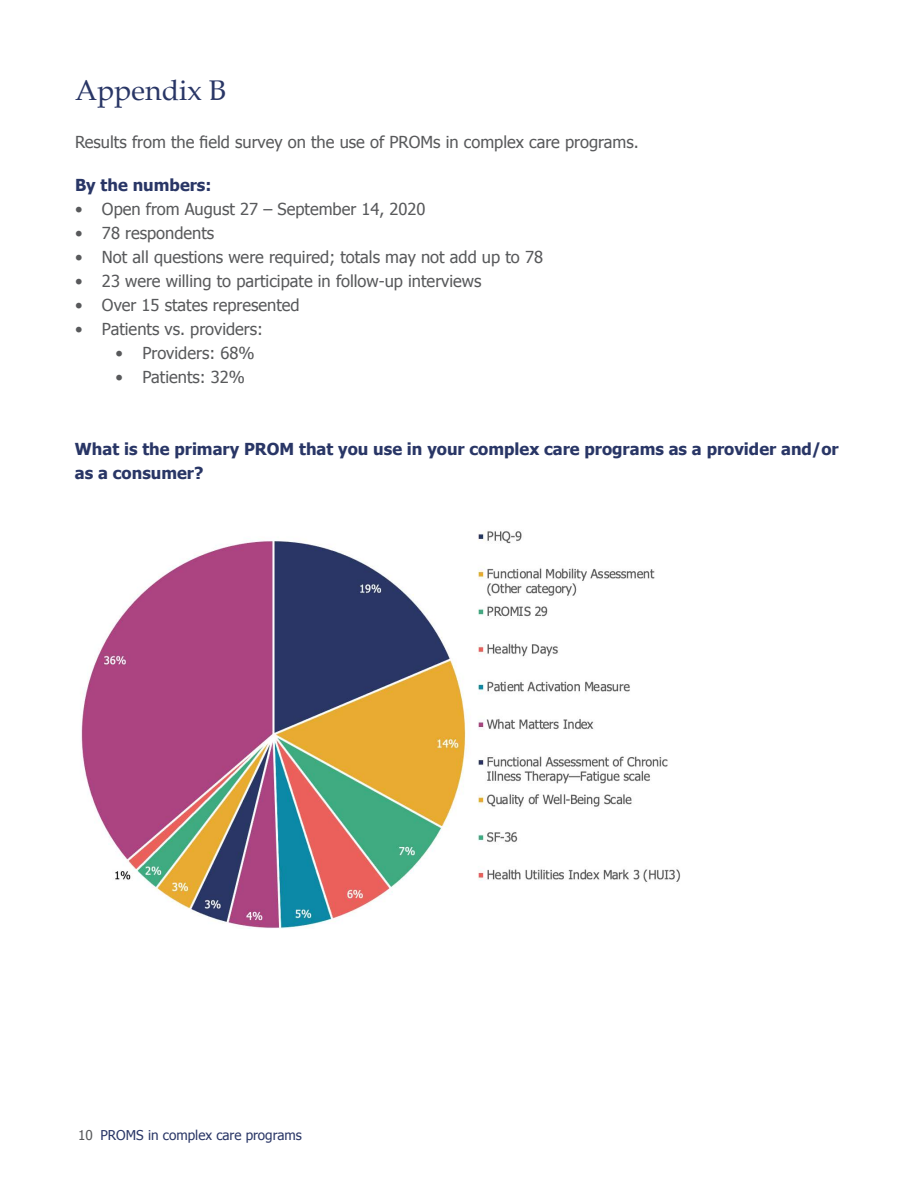
<style>
.page{position:relative;width:918px;height:1188px;background:#fff}
.page>*{position:absolute;margin:0;border:0;box-sizing:border-box;transform-origin:0 0}
.t1{font:28.5px "Palatino";color:#293666}
.t2{font:16.5px "Tahoma";color:#58595b}
.t3{font:700 16.5px/24px "Tahoma";color:#293666}
.t4{font:13.5px "Tahoma";color:#293666}
.s1{color:#58595b}
</style>
<div class="page">
<img style="left:81px;top:531px;width:600px;height:397px">
<h1 class="t1" style="left:75px;top:67px;width:153px">Appendix B</h1>
<p class="t2" style="left:75px;top:131px;width:565px">Results from the field survey on the use of PROMs in complex care programs.</p>
<p class="t3" style="left:75px;top:172px;width:138px">By the numbers:</p>
<p class="t2" style="left:75px;top:198px;width:352px">• Open from August 27 – September 14, 2020</p>
<p class="t2" style="left:75px;top:222px;width:141px">• 78 respondents</p>
<p class="t2" style="left:75px;top:246px;width:470px">• Not all questions were required; totals may not add up to 78</p>
<p class="t2" style="left:75px;top:270px;width:408px">• 23 were willing to participate in follow-up interviews</p>
<p class="t2" style="left:75px;top:294px;width:226px">• Over 15 states represented</p>
<p class="t2" style="left:75px;top:318px;width:190px">• Patients vs. providers:</p>
<p class="t2" style="left:115px;top:342px;width:141px">• Providers: 68%</p>
<p class="t2" style="left:115px;top:366px;width:131px">• Patients: 32%</p>
<p class="t3" style="left:75px;top:436px;width:765px">What is the primary PROM that you use in your complex care programs as a provider and/or as a consumer?</p>
<p class="t4" style="left:78px;top:1126px;width:225px"><span class="s1">10</span> PROMS in complex care programs</p>
</div>
